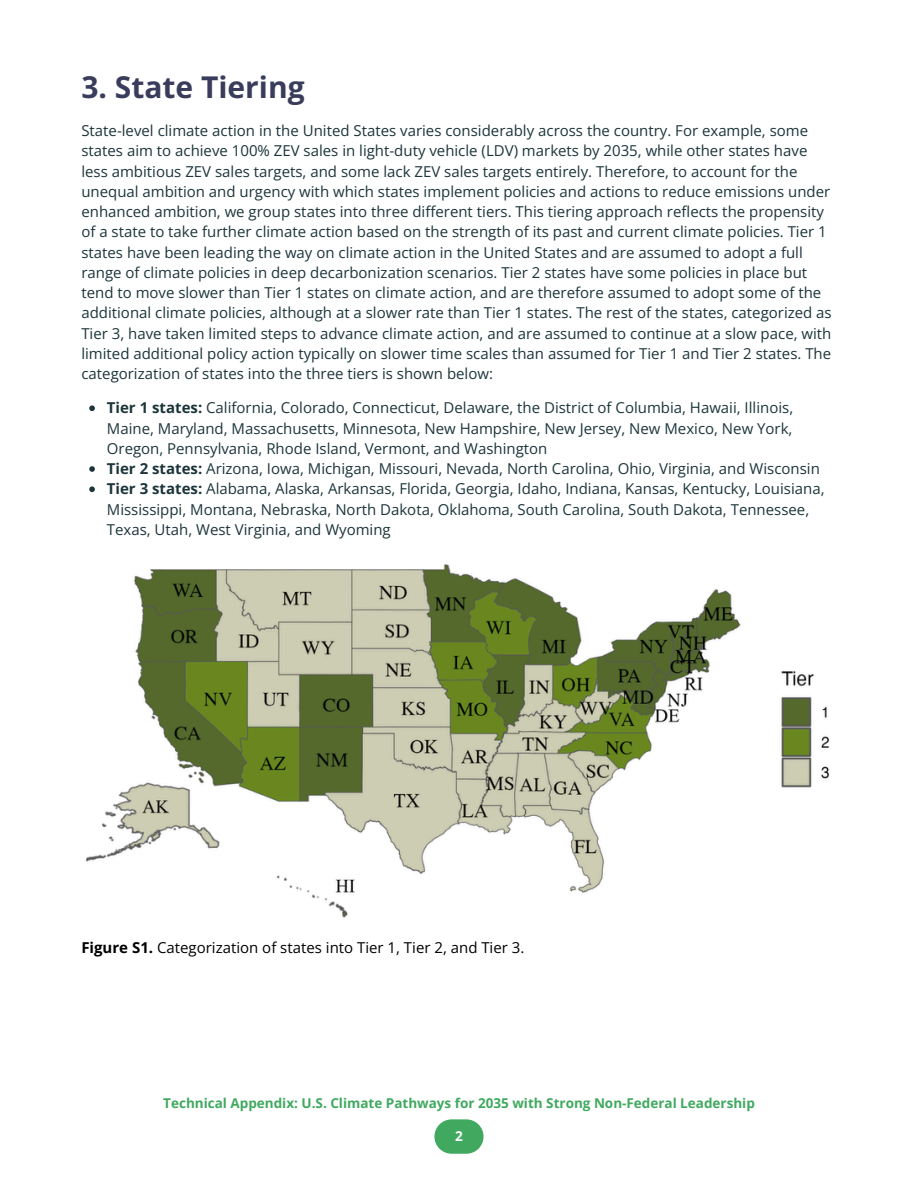
<style>
.page{position:relative;width:918px;height:1188px;background:#fff}
.page>*{position:absolute;margin:0;border:0;box-sizing:border-box;transform-origin:0 0}
.t1{font:700 30px "Open Sans";color:#393d5b}
.t2{font:15px/20.2px "Open Sans";color:#1c353b}
.t3{font:15px "Open Sans";color:#000}
.t4{font:700 13.5px "Open Sans";color:#40a95f}
.t5{font:700 13.5px "Open Sans";color:#fff}
.s1{font-weight:700}
</style>
<div class="page">
<svg style="left:434px;top:1119px;width:50px;height:35px"></svg>
<img style="left:85px;top:564px;width:745px;height:354px">
<svg style="left:89px;top:405px;width:6px;height:6px"></svg>
<svg style="left:89px;top:466px;width:6px;height:6px"></svg>
<svg style="left:89px;top:486px;width:6px;height:6px"></svg>
<p class="t1" style="left:81px;top:66px;width:225px">3. State Tiering</p>
<p class="t2" style="left:81px;top:120px;width:752px">State-level climate action in the United States varies considerably across the country. For example, some states aim to achieve 100% ZEV sales in light-duty vehicle (LDV) markets by 2035, while other states have less ambitious ZEV sales targets, and some lack ZEV sales targets entirely. Therefore, to account for the unequal ambition and urgency with which states implement policies and actions to reduce emissions under enhanced ambition, we group states into three different tiers. This tiering approach reflects the propensity of a state to take further climate action based on the strength of its past and current climate policies. Tier 1 states have been leading the way on climate action in the United States and are assumed to adopt a full range of climate policies in deep decarbonization scenarios. Tier 2 states have some policies in place but tend to move slower than Tier 1 states on climate action, and are therefore assumed to adopt some of the additional climate policies, although at a slower rate than Tier 1 states. The rest of the states, categorized as Tier 3, have taken limited steps to advance climate action, and are assumed to continue at a slow pace, with limited additional policy action typically on slower time scales than assumed for Tier 1 and Tier 2 states. The categorization of states into the three tiers is shown below:</p>
<p class="t2" style="left:107px;top:397px;width:688px;text-align:justify"><span class="s1">Tier 1 states:</span> California, Colorado, Connecticut, Delaware, the District of Columbia, Hawaii, Illinois, Maine, Maryland, Massachusetts, Minnesota, New Hampshire, New Jersey, New Mexico, New York, Oregon, Pennsylvania, Rhode Island, Vermont, and Washington</p>
<p class="t2" style="left:107px;top:458px;width:715px"><span class="s1">Tier 2 states:</span> Arizona, Iowa, Michigan, Missouri, Nevada, North Carolina, Ohio, Virginia, and Wisconsin</p>
<p class="t2" style="left:107px;top:478px;width:719px"><span class="s1">Tier 3 states:</span> Alabama, Alaska, Arkansas, Florida, Georgia, Idaho, Indiana, Kansas, Kentucky, Louisiana,<br>Mississippi, Montana, Nebraska, North Dakota, Oklahoma, South Carolina, South Dakota, Tennessee,<br>Texas, Utah, West Virginia, and Wyoming</p>
<p class="t3" style="left:81px;top:937px;width:445px"><span class="s1">Figure S1.</span> Categorization of states into Tier 1, Tier 2, and Tier 3.</p>
<h2 class="t4" style="left:163px;top:1094px;width:593px">Technical Appendix: U.S. Climate Pathways for 2035 with Strong Non-Federal Leadership</h2>
<p class="t5" style="left:455px;top:1126px;width:9px">2</p>
</div>
